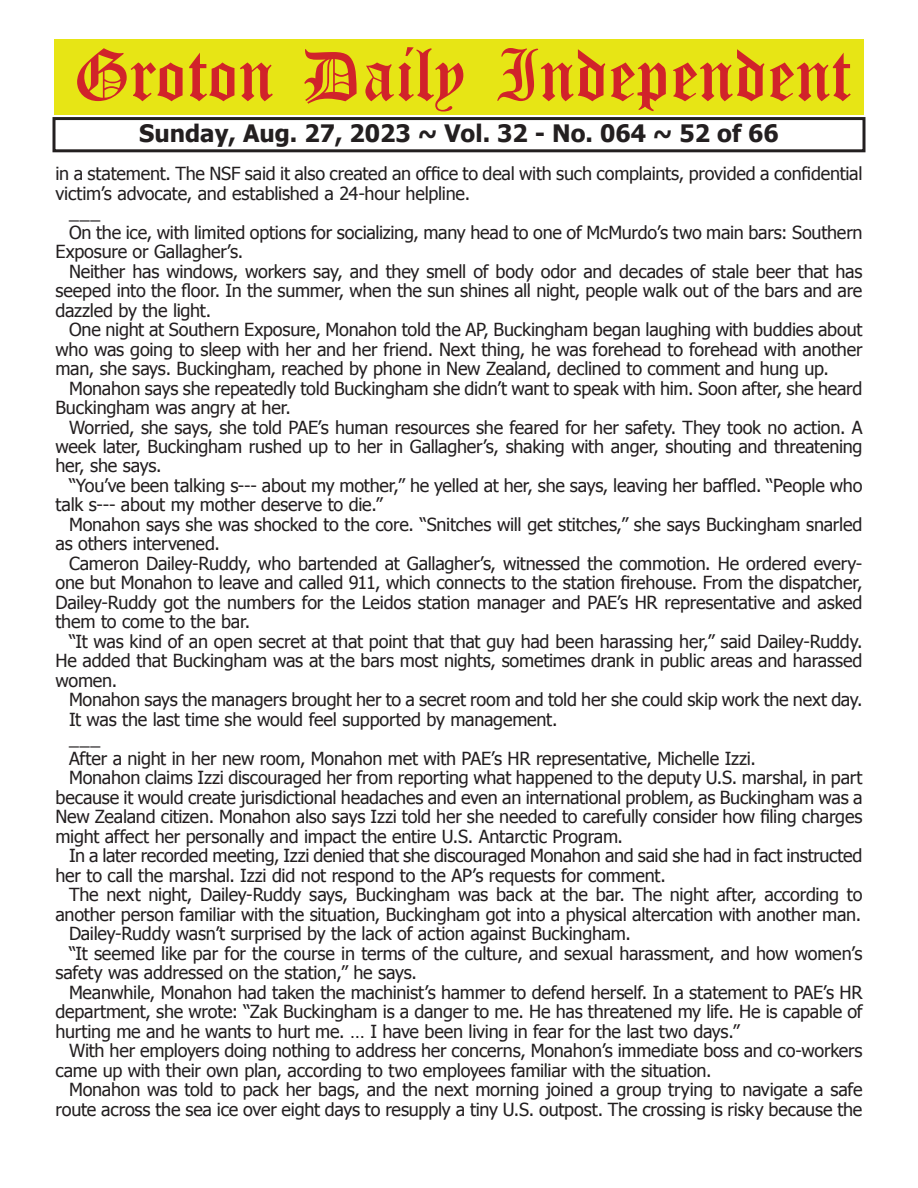
<style>
.page{position:relative;width:918px;height:1188px;background:#fff}
.page>*{position:absolute;margin:0;border:0;box-sizing:border-box;transform-origin:0 0}
.t1{font:54px "Old English Five";color:#d1232a}
.t2{font:700 24px "Tahoma";color:#231f20}
.t3{font:18px "Tahoma";letter-spacing:-.01em;color:#231f20}
</style>
<div class="page">
<div style="left:52px;top:117px;width:814px;height:35px;border:3px solid #231f20"></div>
<div style="left:54px;top:40px;width:810px;height:75px;background:#e7e515"></div>
<h1 class="t1" style="left:73px;top:50px;width:779px">Groton Daily Independent</h1>
<h2 class="t2" style="left:139px;top:116px;width:641px">Sunday, Aug. 27, 2023 ~ Vol. 32 - No. 064 ~ 52 of 66</h2>
<p class="t3" style="left:56px;top:161px;width:809px">in a statement. The NSF said it also created an office to deal with such complaints, provided a confidential</p>
<p class="t3" style="left:56px;top:181px;width:416px">victim’s advocate, and established a 24-hour helpline.</p>
<p class="t3" style="left:69px;top:200px;width:33px">___</p>
<p class="t3" style="left:69px;top:220px;width:795px">On the ice, with limited options for socializing, many head to one of McMurdo’s two main bars: Southern</p>
<p class="t3" style="left:56px;top:239px;width:189px">Exposure or Gallagher’s.</p>
<p class="t3" style="left:69px;top:259px;width:795px">Neither has windows, workers say, and they smell of body odor and decades of stale beer that has</p>
<p class="t3" style="left:56px;top:278px;width:808px">seeped into the floor. In the summer, when the sun shines all night, people walk out of the bars and are</p>
<p class="t3" style="left:56px;top:298px;width:157px">dazzled by the light.</p>
<p class="t3" style="left:69px;top:317px;width:795px">One night at Southern Exposure, Monahon told the AP, Buckingham began laughing with buddies about</p>
<p class="t3" style="left:56px;top:337px;width:809px">who was going to sleep with her and her friend. Next thing, he was forehead to forehead with another</p>
<p class="t3" style="left:56px;top:356px;width:775px">man, she says. Buckingham, reached by phone in New Zealand, declined to comment and hung up.</p>
<p class="t3" style="left:69px;top:376px;width:795px">Monahon says she repeatedly told Buckingham she didn’t want to speak with him. Soon after, she heard</p>
<p class="t3" style="left:56px;top:395px;width:237px">Buckingham was angry at her.</p>
<p class="t3" style="left:69px;top:415px;width:795px">Worried, she says, she told PAE’s human resources she feared for her safety. They took no action. A</p>
<p class="t3" style="left:56px;top:434px;width:809px">week later, Buckingham rushed up to her in Gallagher’s, shaking with anger, shouting and threatening</p>
<p class="t3" style="left:56px;top:454px;width:108px">her, she says.</p>
<p class="t3" style="left:69px;top:473px;width:795px">“You’ve been talking s--- about my mother,” he yelled at her, she says, leaving her baffled. “People who</p>
<p class="t3" style="left:56px;top:493px;width:329px">talk s--- about my mother deserve to die.”</p>
<p class="t3" style="left:69px;top:512px;width:795px">Monahon says she was shocked to the core. “Snitches will get stitches,” she says Buckingham snarled</p>
<p class="t3" style="left:56px;top:532px;width:166px">as others intervened.</p>
<p class="t3" style="left:69px;top:551px;width:795px">Cameron Dailey-Ruddy, who bartended at Gallagher’s, witnessed the commotion. He ordered every-</p>
<p class="t3" style="left:56px;top:571px;width:809px">one but Monahon to leave and called 911, which connects to the station firehouse. From the dispatcher,</p>
<p class="t3" style="left:56px;top:590px;width:808px">Dailey-Ruddy got the numbers for the Leidos station manager and PAE’s HR representative and asked</p>
<p class="t3" style="left:56px;top:610px;width:196px">them to come to the bar.</p>
<p class="t3" style="left:69px;top:629px;width:795px">“It was kind of an open secret at that point that that guy had been harassing her,” said Dailey-Ruddy.</p>
<p class="t3" style="left:56px;top:649px;width:808px">He added that Buckingham was at the bars most nights, sometimes drank in public areas and harassed</p>
<p class="t3" style="left:56px;top:668px;width:63px">women.</p>
<p class="t3" style="left:69px;top:688px;width:795px">Monahon says the managers brought her to a secret room and told her she could skip work the next day.</p>
<p class="t3" style="left:69px;top:707px;width:490px">It was the last time she would feel supported by management.</p>
<p class="t3" style="left:69px;top:727px;width:33px">___</p>
<p class="t3" style="left:69px;top:746px;width:688px">After a night in her new room, Monahon met with PAE’s HR representative, Michelle Izzi.</p>
<p class="t3" style="left:69px;top:766px;width:795px">Monahon claims Izzi discouraged her from reporting what happened to the deputy U.S. marshal, in part</p>
<p class="t3" style="left:56px;top:785px;width:808px">because it would create jurisdictional headaches and even an international problem, as Buckingham was a</p>
<p class="t3" style="left:56px;top:805px;width:809px">New Zealand citizen. Monahon also says Izzi told her she needed to carefully consider how filing charges</p>
<p class="t3" style="left:56px;top:824px;width:569px">might affect her personally and impact the entire U.S. Antarctic Program.</p>
<p class="t3" style="left:69px;top:844px;width:795px">In a later recorded meeting, Izzi denied that she discouraged Monahon and said she had in fact instructed</p>
<p class="t3" style="left:56px;top:863px;width:612px">her to call the marshal. Izzi did not respond to the AP’s requests for comment.</p>
<p class="t3" style="left:69px;top:883px;width:795px">The next night, Dailey-Ruddy says, Buckingham was back at the bar. The night after, according to</p>
<p class="t3" style="left:56px;top:902px;width:807px">another person familiar with the situation, Buckingham got into a physical altercation with another man.</p>
<p class="t3" style="left:69px;top:922px;width:563px">Dailey-Ruddy wasn’t surprised by the lack of action against Buckingham.</p>
<p class="t3" style="left:69px;top:941px;width:795px">“It seemed like par for the course in terms of the culture, and sexual harassment, and how women’s</p>
<p class="t3" style="left:56px;top:961px;width:363px">safety was addressed on the station,” he says.</p>
<p class="t3" style="left:69px;top:980px;width:795px">Meanwhile, Monahon had taken the machinist’s hammer to defend herself. In a statement to PAE’s HR</p>
<p class="t3" style="left:56px;top:1000px;width:809px">department, she wrote: “Zak Buckingham is a danger to me. He has threatened my life. He is capable of</p>
<p class="t3" style="left:56px;top:1019px;width:686px">hurting me and he wants to hurt me. … I have been living in fear for the last two days.”</p>
<p class="t3" style="left:69px;top:1039px;width:795px">With her employers doing nothing to address her concerns, Monahon’s immediate boss and co-workers</p>
<p class="t3" style="left:56px;top:1058px;width:658px">came up with their own plan, according to two employees familiar with the situation.</p>
<p class="t3" style="left:69px;top:1078px;width:795px">Monahon was told to pack her bags, and the next morning joined a group trying to navigate a safe</p>
<p class="t3" style="left:56px;top:1097px;width:808px">route across the sea ice over eight days to resupply a tiny U.S. outpost. The crossing is risky because the</p>
</div>
